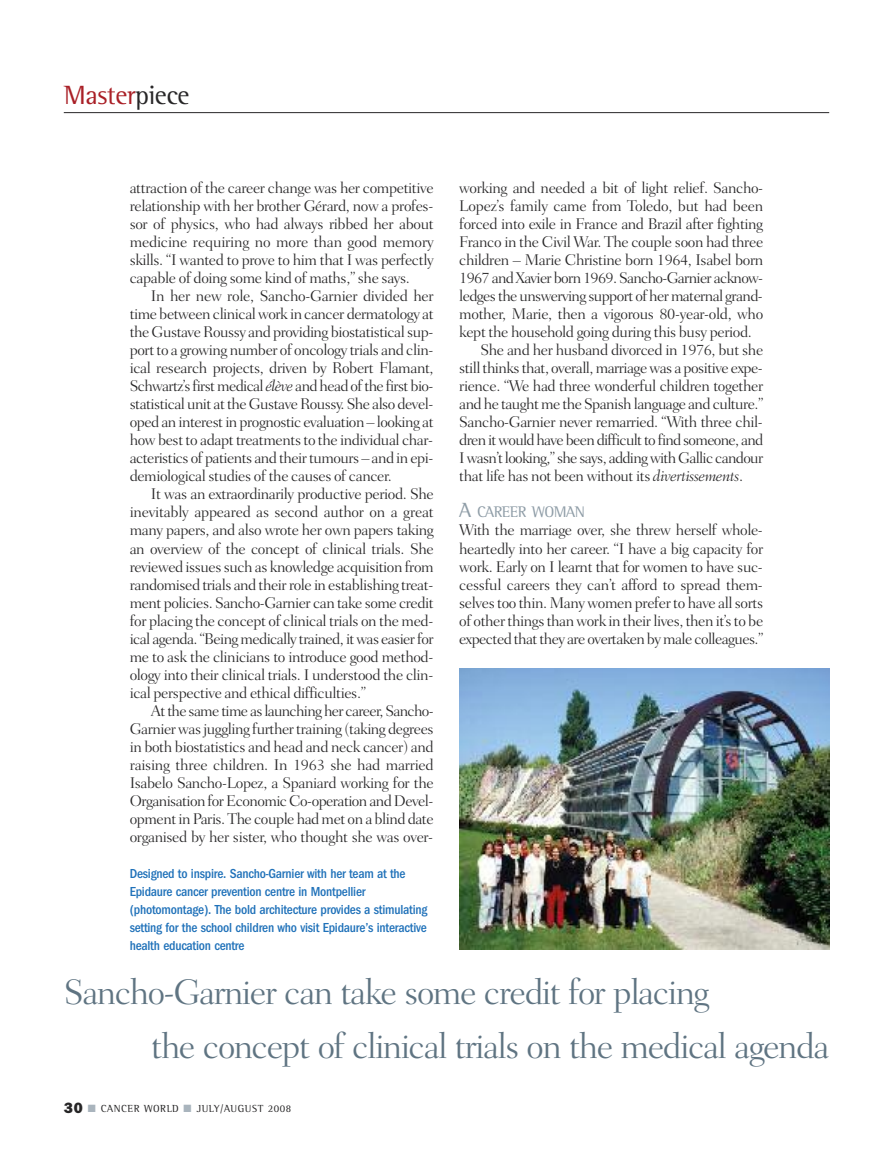
<style>
.page{position:relative;width:893px;height:1149px;background:#fff}
.page>*{position:absolute;margin:0;border:0;box-sizing:border-box;transform-origin:0 0}
.t1{font:300 36px/54px "Fairfield LH";letter-spacing:-.04em;color:#5f7482}
.t2{font:27px "Rotis Semi Serif";letter-spacing:-.015em;color:#a91f26}
.t3{font:300 15.75px/18px "Fairfield LH";letter-spacing:-.025em;color:#272627;text-align:justify}
.t4{font:300 15.75px "Fairfield LH";letter-spacing:-.045em;color:#272627}
.t5{font:15.75px "Rotis Semi Serif";letter-spacing:-.035em;color:#8f9da7}
.t6{font:500 condensed 13.5px/18px "Franklin Gothic";letter-spacing:-.015em;color:#1f71b9}
.t7{font:10.5px "Rotis Semi Serif";letter-spacing:.05em;color:#272627}
.s1{color:#272627}
.s2{font-style:italic}
.s3{font-size:21px}
.s4{font-family:"Franklin Gothic";font-weight:800;font-size:15px}
.s5{color:#a9b4bd}
</style>
<div class="page">
<hr style="left:64px;top:112px;width:765px;height:1px;background:#272627">
<img style="left:459px;top:668px;width:370px;height:281px">
<h2 class="t2" style="left:64px;top:86px;width:127px">Master<span class="s1">piece</span></h2>
<p class="t3" style="left:130px;top:180px;width:306px">attraction of the career change was her competitive relationship with her brother Gérard, now a profes&shy;sor of physics, who had always ribbed her about medicine requiring no more than good memory skills. “I wanted to prove to him that I was perfectly capable of doing some kind of maths,” she says.</p>
<p class="t3" style="left:130px;top:288px;width:306px;text-indent:21px">In her new role, Sancho-Garnier divided her time between clinical work in cancer dermatology at the Gustave Roussy and providing biostatistical sup&shy;port to a growing number of oncology trials and clin&shy;ical research projects, driven by Robert Flamant, Schwartz’s first medical <span class="s2">élève</span> and head of the first bio&shy;statistical unit at the Gustave Roussy. She also devel&shy;oped an interest in prognostic evaluation – looking at how best to adapt treatments to the individual char&shy;acteristics of patients and their tumours – and in epi&shy;demiological studies of the causes of cancer.</p>
<p class="t3" style="left:130px;top:486px;width:306px;text-indent:21px">It was an extraordinarily productive period. She inevitably appeared as second author on a great many papers, and also wrote her own papers taking an overview of the concept of clinical trials. She reviewed issues such as knowledge acquisition from randomised trials and their role in establishing treat&shy;ment policies. Sancho-Garnier can take some credit for placing the concept of clinical trials on the med&shy;ical agenda. “Being medically trained, it was easier for me to ask the clinicians to introduce good method&shy;ology into their clinical trials. I understood the clin&shy;ical perspective and ethical difficulties.”</p>
<p class="t3" style="left:130px;top:702px;width:306px;text-indent:21px">At the same time as launching her career, Sancho-Garnier was juggling further training (taking degrees in both biostatistics and head and neck cancer) and raising three children. In 1963 she had married Isabelo Sancho-Lopez, a Spaniard working for the Organisation for Economic Co-operation and Devel&shy;opment in Paris. The couple had met on a blind date organised by her sister, who thought she was over-</p>
<p class="t6" style="left:130px;top:863px;width:299px">Designed to inspire. Sancho-Garnier with her team at the Epidaure cancer prevention centre in Montpellier (photomontage). The bold architecture provides a stimulating setting for the school children who visit Epidaure’s interactive health education centre</p>
<p class="t3" style="left:459px;top:180px;width:306px">working and needed a bit of light relief. Sancho-</p>
<p class="t3" style="left:459px;top:198px;width:306px">Lopez’s family came from Toledo, but had been</p>
<p class="t3" style="left:459px;top:216px;width:306px">forced into exile in France and Brazil after fighting</p>
<p class="t3" style="left:459px;top:234px;width:306px">Franco in the Civil War. The couple soon had three</p>
<p class="t3" style="left:459px;top:252px;width:306px">children – Marie Christine born 1964, Isabel born</p>
<p class="t4" style="left:459px;top:272px;width:305px">1967 and Xavier born 1969. Sancho-Garnier acknow-</p>
<p class="t3" style="left:459px;top:288px;width:305px">ledges the unswerving support of her maternal grand-</p>
<p class="t3" style="left:459px;top:306px;width:306px">mother, Marie, then a vigorous 80-year-old, who</p>
<p class="t3" style="left:459px;top:324px;width:294px">kept the household going during this busy period.</p>
<p class="t3" style="left:480px;top:342px;width:284px">She and her husband divorced in 1976, but she</p>
<p class="t3" style="left:459px;top:360px;width:305px">still thinks that, overall, marriage was a positive expe-</p>
<p class="t3" style="left:459px;top:378px;width:306px">rience. “We had three wonderful children together</p>
<p class="t3" style="left:459px;top:396px;width:306px">and he taught me the Spanish language and culture.”</p>
<p class="t3" style="left:459px;top:414px;width:305px">Sancho-Garnier never remarried. “With three chil-</p>
<p class="t4" style="left:459px;top:434px;width:306px">dren it would have been difficult to find someone, and</p>
<p class="t4" style="left:459px;top:452px;width:306px">I wasn’t looking,” she says, adding with Gallic candour</p>
<p class="t3" style="left:459px;top:468px;width:285px">that life has not been without its <span class="s2">divertissements</span>.</p>
<p class="t5" style="left:459px;top:506px;width:127px"><span class="s3">A</span> CAREER WOMAN</p>
<p class="t3" style="left:459px;top:522px;width:306px">With the marriage over, she threw herself whole&shy;heartedly into her career. “I have a big capacity for work. Early on I learnt that for women to have suc&shy;cessful careers they can’t afford to spread them&shy;selves too thin. Many women prefer to have all sorts of other things than work in their lives, then it’s to be expected that they are overtaken by male colleagues.”</p>
<h1 class="t1" style="left:151px;top:967px;width:680px;text-indent:-87px">Sancho-Garnier can take some credit for placing<br>the concept of clinical trials on the medical agenda</h1>
<p class="t7" style="left:64px;top:1104px;width:229px"><span class="s4">30</span> <span class="s5">■</span> CANCER WORLD <span class="s5">■</span> JULY/AUGUST 2008</p>
</div>
